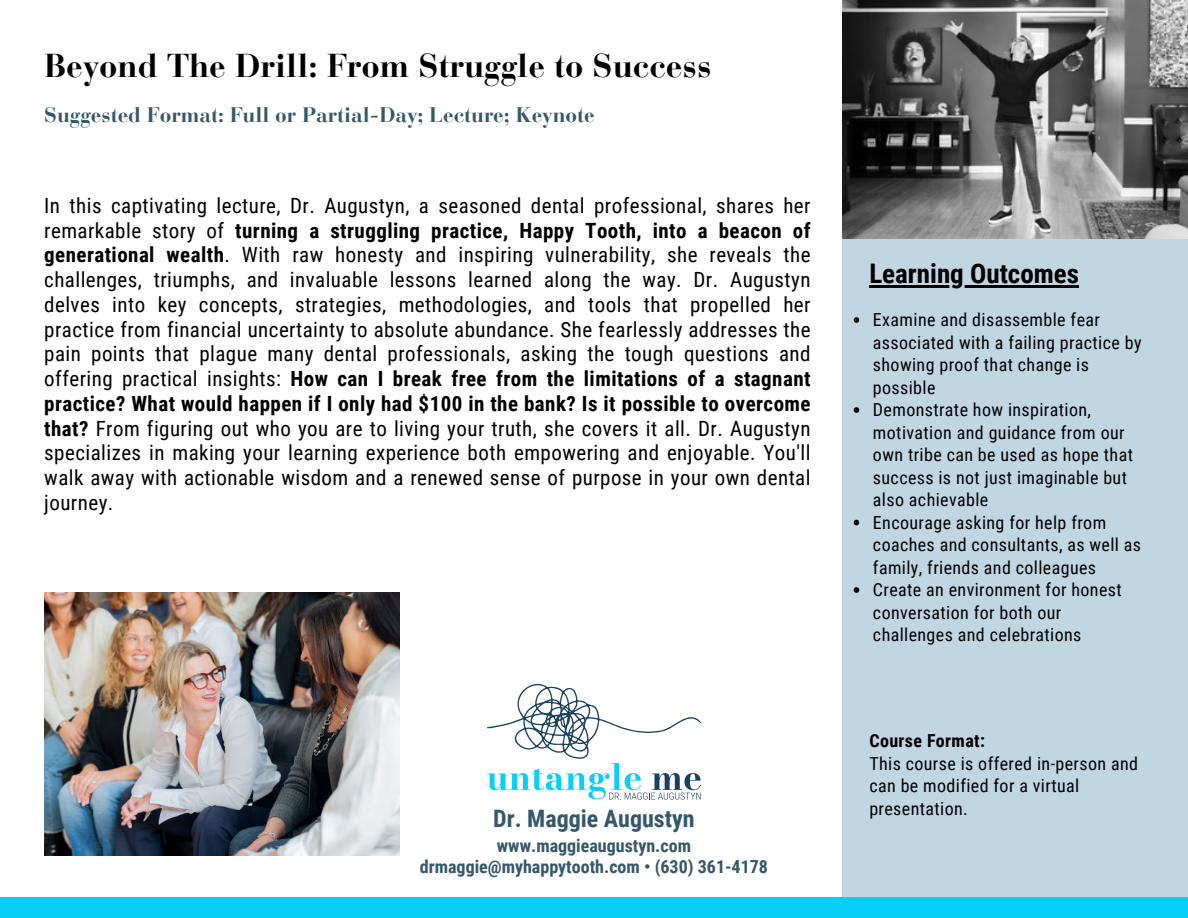
<style>
.page{position:relative;width:1188px;height:918px;background:#fff}
.page>*{position:absolute;margin:0;border:0;box-sizing:border-box;transform-origin:0 0}
.t1{font:700 33px "Bauer Bodoni Pro";color:#000}
.t2{font:700 27px "Roboto Condensed";color:#000}
.t3{font:700 24px "Roboto Condensed";color:#34576b}
.t4{font:21px/24.8px "Roboto Condensed";letter-spacing:.02em;color:#000;text-align:justify}
.t5{font:700 21px "Bauer Bodoni Pro";color:#34576b}
.t6{font:18px/22.5px "Roboto Condensed";letter-spacing:.02em;color:#000}
.t7{font:700 18px "Roboto Condensed";color:#34576b}
.t8{font:700 18px "Roboto Condensed";letter-spacing:.02em;color:#000}
.s1{font-weight:700}
</style>
<div class="page">
<div style="left:842px;top:239px;width:346px;height:678px;background:#c0d7e3"></div>
<svg style="left:854px;top:317px;width:5px;height:6px"></svg>
<svg style="left:854px;top:407px;width:5px;height:6px"></svg>
<svg style="left:854px;top:520px;width:5px;height:5px"></svg>
<svg style="left:854px;top:587px;width:5px;height:6px"></svg>
<img style="left:44px;top:593px;width:356px;height:262px">
<hr style="left:869px;top:285px;width:210px;height:3px;background:#000">
<img style="left:842px;top:0;width:346px;height:238px">
<div style="left:0;top:897px;width:1188px;height:21px;background:#08cff6"></div>
<svg style="left:487px;top:684px;width:214px;height:116px"></svg>
<h1 class="t1" style="left:44px;top:45px;width:669px">Beyond The Drill: From Struggle to Success</h1>
<p class="t5" style="left:44px;top:101px;width:552px">Suggested Format: Full or Partial-Day; Lecture; Keynote</p>
<p class="t4" style="left:44px;top:192px;width:768px">In this captivating lecture, Dr. Augustyn, a seasoned dental professional, shares her remarkable story of <span class="s1">turning a struggling practice, Happy Tooth, into a beacon of generational wealth</span>. With raw honesty and inspiring vulnerability, she reveals the challenges, triumphs, and invaluable lessons learned along the way. Dr. Augustyn delves into key concepts, strategies, methodologies, and tools that propelled her practice from financial uncertainty to absolute abundance. She fearlessly addresses the pain points that plague many dental professionals, asking the tough questions and offering practical insights: <span class="s1">How can I break free from the limitations of a stagnant practice? What would happen if I only had $100 in the bank? Is it possible to overcome that?</span> From figuring out who you are to living your truth, she covers it all. Dr. Augustyn specializes in making your learning experience both empowering and enjoyable. You'll walk away with actionable wisdom and a renewed sense of purpose in your own dental journey.</p>
<p class="t3" style="left:493px;top:802px;width:203px">Dr. Maggie Augustyn</p>
<p class="t7" style="left:497px;top:833px;width:196px">www.maggieaugustyn.com</p>
<p class="t7" style="left:420px;top:854px;width:350px">drmaggie@myhappytooth.com • (630) 361-4178</p>
<p class="t2" style="left:869px;top:254px;width:211px">Learning Outcomes</p>
<p class="t6" style="left:873px;top:308px;width:270px">Examine and disassemble fear associated with a failing practice by showing proof that change is possible<br>Demonstrate how inspiration, motivation and guidance from our own tribe can be used as hope that success is not just imaginable but also achievable<br>Encourage asking for help from coaches and consultants, as well as family, friends and colleagues<br>Create an environment for honest conversation for both our challenges and celebrations</p>
<p class="t8" style="left:869px;top:728px;width:117px">Course Format:</p>
<p class="t6" style="left:869px;top:752px;width:270px">This course is offered in-person and can be modified for a virtual presentation.</p>
</div>
